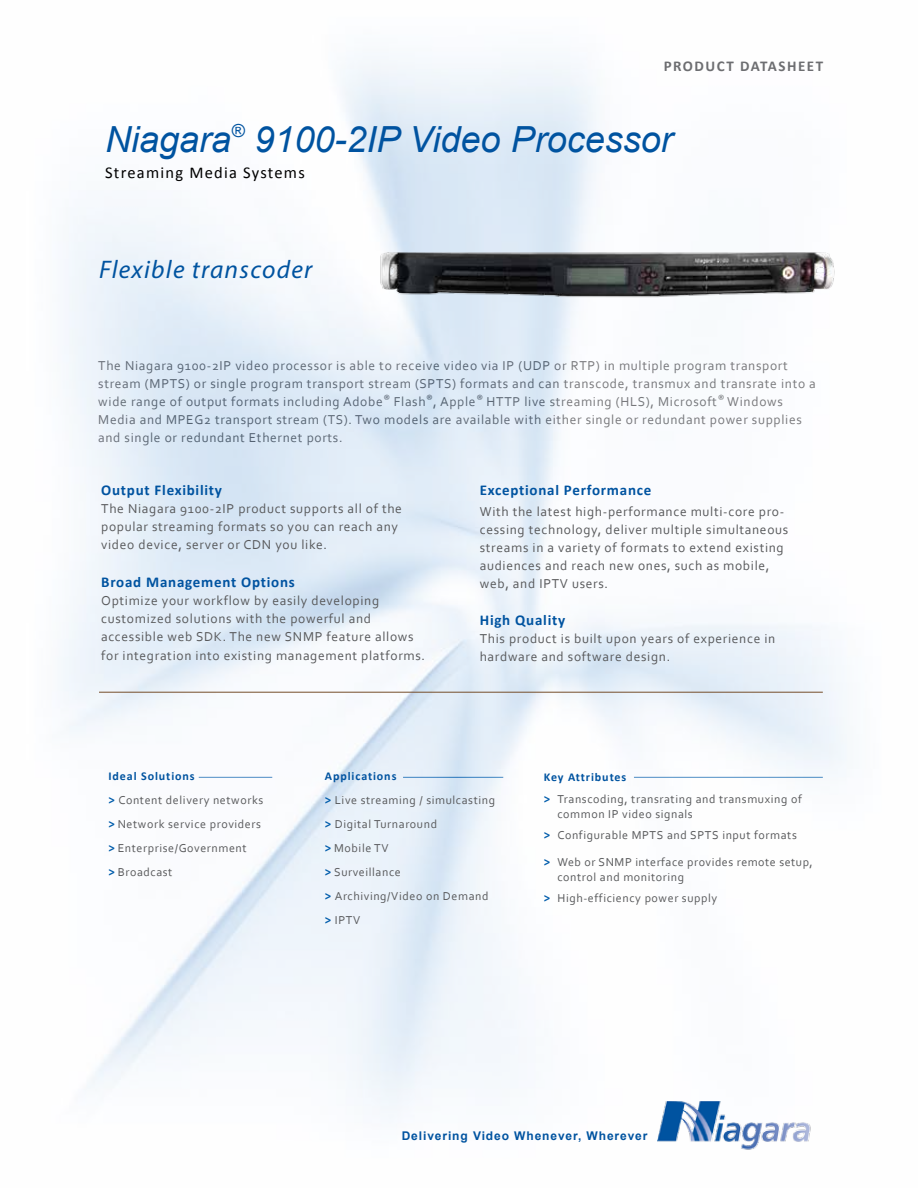
<style>
.page{position:relative;width:918px;height:1188px;background:#fff}
.page>*{position:absolute;margin:0;border:0;box-sizing:border-box;transform-origin:0 0}
.t1{font:italic 36px "Arial";color:#0053a0}
.t2{font:italic 25.5px "Myriad Pro";letter-spacing:.05em;color:#0053a0}
.t3{font:16.5px "Calibri";letter-spacing:.075em;color:#000}
.t4{font:700 15px "Calibri";letter-spacing:.05em;color:#0053a0}
.t5{font:700 15px "Calibri";letter-spacing:.1em;color:#6d6e71}
.t6{font:13.5px/18px "Corbel";letter-spacing:.05em;color:#58595b}
.t7{font:13.5px/18px "Corbel";letter-spacing:.05em;color:#414042}
.t8{font:12px/24px "Corbel";letter-spacing:.05em;color:#58595b}
.t9{font:700 12px "Calibri";letter-spacing:.075em;color:#0053a0}
.t10{font:700 12px "Arial";letter-spacing:.075em;color:#0053a0}
.s1{font-family:"Calibri"}
.s2{font-family:"Calibri";font-weight:700;font-size:12.75px;color:#005cab}
</style>
<div class="page">
<img style="left:61px;top:56px;width:786px;height:1063px">
<hr style="left:99px;top:692px;width:724px;height:1px;background:#754d29">
<img style="left:349px;top:226px;width:498px;height:89px">
<img style="left:657px;top:1101px;width:161px;height:49px">
<p class="t5" style="left:664px;top:56px;width:161px">PRODUCT DATASHEET</p>
<h1 class="t1" style="left:105px;top:116px;width:569px">Niagara<sup>®</sup> 9100-2IP Video Processor</h1>
<p class="t3" style="left:105px;top:163px;width:201px">Streaming Media Systems</p>
<h2 class="t2" style="left:99px;top:254px;width:215px">Flexible transcoder</h2>
<p class="t7" style="left:98px;top:356px;width:719px">The Niagara 9100-2IP video processor is able to receive video via IP (UDP or RTP) in multiple program transport stream (MPTS) or single program transport stream (SPTS) formats and can transcode, transmux and transrate into a wide range of output formats including Adobe<span class="s1">®</span> Flash<span class="s1">®</span>, Apple<span class="s1">®</span> HTTP live streaming (HLS), Microsoft<span class="s1">®</span> Windows Media and MPEG2 transport stream (TS). Two models are available with either single or redundant power supplies and single or redundant Ethernet ports.</p>
<p class="t4" style="left:101px;top:480px;width:122px">Output Flexibility</p>
<p class="t6" style="left:101px;top:499px;width:302px">The Niagara 9100-2IP product supports all of the popular streaming formats so you can reach any video device, server or CDN you like.</p>
<p class="t4" style="left:101px;top:572px;width:195px">Broad Management Options</p>
<p class="t6" style="left:101px;top:591px;width:314px">Optimize your workflow by easily developing customized solutions with the powerful and accessible web SDK. The new SNMP feature allows</p>
<p class="t6" style="left:101px;top:646px;width:325px">for integration into existing management platforms.</p>
<p class="t4" style="left:480px;top:480px;width:173px">Exceptional Performance</p>
<p class="t6" style="left:480px;top:502px;width:310px">With the latest high-performance multi-core pro&shy;cessing technology, deliver multiple simultaneous streams in a variety of formats to extend existing audiences and reach new ones, such as mobile, web, and IPTV users.</p>
<p class="t4" style="left:480px;top:610px;width:87px">High Quality</p>
<p class="t6" style="left:480px;top:629px;width:297px">This product is built upon years of experience in hardware and software design.</p>
<p class="t9" style="left:108px;top:769px;width:88px">Ideal Solutions</p>
<p class="t8" style="left:108px;top:788px;width:156px"><span class="s2">&gt;</span> Content delivery networks <span class="s2">&gt;</span> Network service providers <span class="s2">&gt;</span> Enterprise/Government<br><span class="s2">&gt;</span> Broadcast</p>
<p class="t9" style="left:325px;top:769px;width:73px">Applications</p>
<p class="t8" style="left:325px;top:788px;width:172px"><span class="s2">&gt;</span> Live streaming / simulcasting <span class="s2">&gt;</span> Digital Turnaround<br><span class="s2">&gt;</span> Mobile TV<br><span class="s2">&gt;</span> Surveillance<br><span class="s2">&gt;</span> Archiving/Video on Demand <span class="s2">&gt;</span> IPTV</p>
<p class="t9" style="left:544px;top:769px;width:84px">Key Attributes</p>
<p class="t8" style="left:557px;top:792px;width:246px;line-height:14.4px;text-indent:-14px"><span class="s2">&gt;</span> Transcoding, transrating and transmuxing of common IP video signals</p>
<p class="t8" style="left:544px;top:823px;width:254px"><span class="s2">&gt;</span> Configurable MPTS and SPTS input formats</p>
<p class="t8" style="left:557px;top:855px;width:257px;line-height:14.4px;text-indent:-14px"><span class="s2">&gt;</span> Web or SNMP interface provides remote setup, control and monitoring</p>
<p class="t8" style="left:544px;top:886px;width:175px"><span class="s2">&gt;</span> High-efficiency power supply</p>
<p class="t10" style="left:402px;top:1128px;width:247px">Delivering Video Whenever, Wherever</p>
</div>
